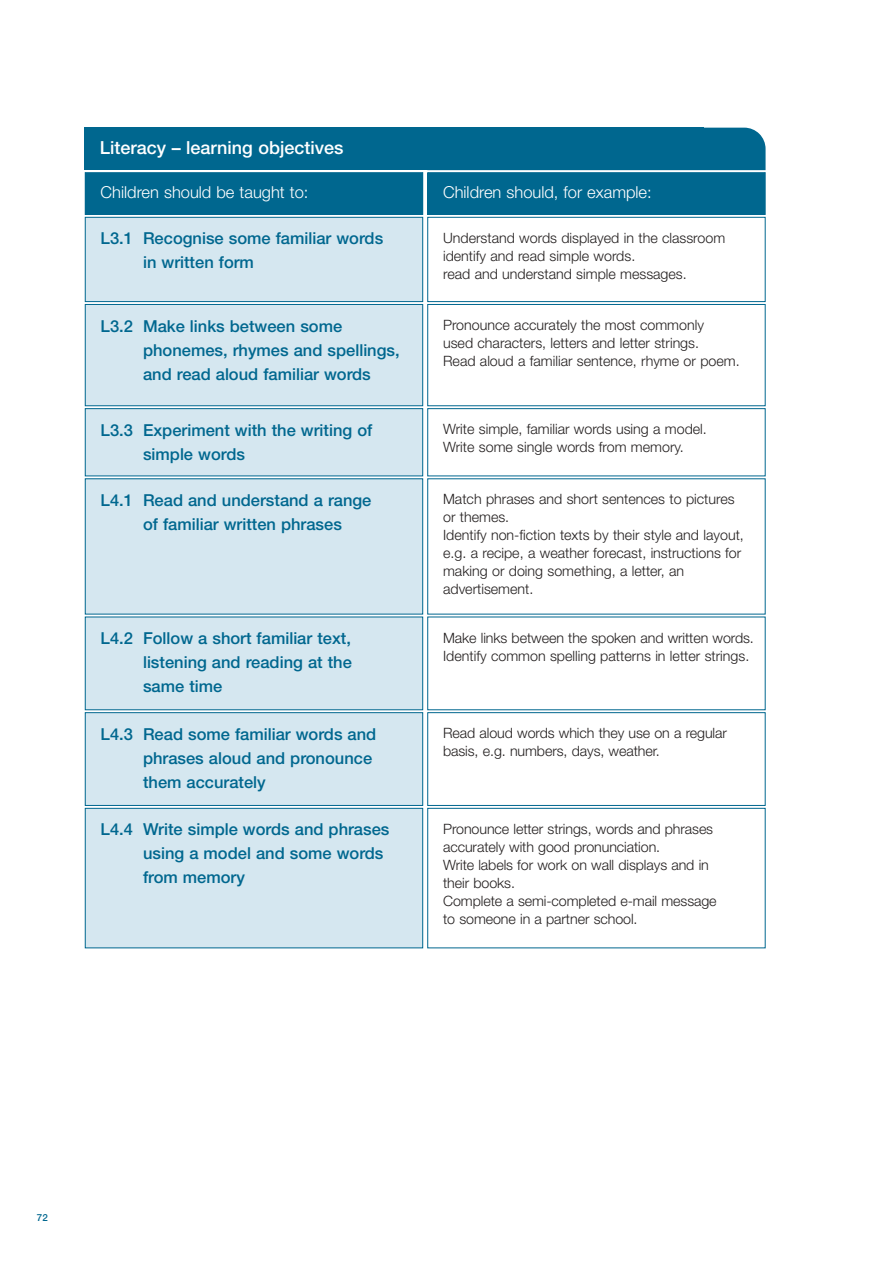
<style>
.page{position:relative;width:893px;height:1263px;background:#fff}
.page>*{position:absolute;margin:0;border:0;box-sizing:border-box;transform-origin:0 0}
.t1{font:500 18px "Helvetica Neue";color:#fff}
.t2{font:500 16.5px/24px "Helvetica Neue";color:#00678f}
.t3{font:300 16.5px "Helvetica Neue";color:#fff}
.t4{font:300 14.25px/18px "Helvetica Neue";color:#231f1f}
.t5{font:500 9.75px "Helvetica Neue";color:#00678f}
</style>
<div class="page">
<div style="left:703px;top:128px;width:62px;height:42px;background:#00678f"></div>
<div style="left:85px;top:173px;width:337px;height:41px;background:#00678f"></div>
<div style="left:85px;top:172px;width:338px;height:43px;border:1px solid #00678f"></div>
<div style="left:427px;top:173px;width:338px;height:41px;background:#00678f"></div>
<div style="left:427px;top:172px;width:338px;height:43px;border:1px solid #00678f"></div>
<div style="left:85px;top:217px;width:337px;height:85px;background:#d5e7f0"></div>
<div style="left:85px;top:217px;width:338px;height:85px;border:1px solid #00678f"></div>
<div style="left:427px;top:217px;width:338px;height:85px;border:1px solid #00678f"></div>
<div style="left:85px;top:304px;width:337px;height:102px;background:#d5e7f0"></div>
<div style="left:85px;top:304px;width:338px;height:102px;border:1px solid #00678f"></div>
<div style="left:427px;top:304px;width:338px;height:102px;border:1px solid #00678f"></div>
<div style="left:85px;top:409px;width:337px;height:67px;background:#d5e7f0"></div>
<div style="left:85px;top:408px;width:338px;height:68px;border:1px solid #00678f"></div>
<div style="left:427px;top:408px;width:338px;height:68px;border:1px solid #00678f"></div>
<div style="left:85px;top:479px;width:337px;height:135px;background:#d5e7f0"></div>
<div style="left:85px;top:617px;width:337px;height:93px;background:#d5e7f0"></div>
<div style="left:85px;top:713px;width:337px;height:92px;background:#d5e7f0"></div>
<div style="left:85px;top:712px;width:338px;height:94px;border:1px solid #00678f"></div>
<div style="left:427px;top:712px;width:338px;height:94px;border:1px solid #00678f"></div>
<div style="left:85px;top:808px;width:337px;height:140px;background:#d5e7f0"></div>
<div style="left:85px;top:808px;width:338px;height:140px;border:1px solid #00678f"></div>
<div style="left:427px;top:808px;width:338px;height:140px;border:1px solid #00678f"></div>
<div style="left:85px;top:128px;width:618px;height:42px;background:#00678f"></div>
<p class="t1" style="left:100px;top:141px;width:245px">Literacy – learning objectives</p>
<p class="t3" style="left:101px;top:186px;width:209px">Children should be taught to:</p>
<p class="t3" style="left:443px;top:186px;width:210px">Children should, for example:</p>
<p class="t2" style="left:143px;top:228px;width:242px;text-indent:-42px">L3.1 Recognise some familiar words in written form</p>
<p class="t4" style="left:443px;top:230px;width:283px">Understand words displayed in the classroom identify and read simple words.<br>read and understand simple messages.</p>
<p class="t2" style="left:143px;top:315px;width:258px;text-indent:-42px">L3.2 Make links between some phonemes, rhymes and spellings, and read aloud familiar words</p>
<p class="t4" style="left:443px;top:317px;width:298px">Pronounce accurately the most commonly<br>used characters, letters and letter strings.<br>Read aloud a familiar sentence, rhyme or poem.</p>
<p class="t2" style="left:143px;top:419px;width:231px;text-indent:-42px">L3.3 Experiment with the writing of simple words</p>
<p class="t4" style="left:443px;top:421px;width:265px">Write simple, familiar words using a model.<br>Write some single words from memory.</p>
<p class="t2" style="left:143px;top:490px;width:230px;text-indent:-42px">L4.1 Read and understand a range of familiar written phrases</p>
<p class="t4" style="left:443px;top:492px;width:302px">Match phrases and short sentences to pictures or themes.<br>Identify non-fiction texts by their style and layout, e.g. a recipe, a weather forecast, instructions for making or doing something, a letter, an advertisement.</p>
<p class="t2" style="left:143px;top:628px;width:210px;text-align:justify;text-indent:-42px">L4.2 Follow a short familiar text, listening and reading at the same time</p>
<p class="t2" style="left:143px;top:724px;width:235px;text-indent:-42px">L4.3 Read some familiar words and phrases aloud and pronounce them accurately</p>
<p class="t4" style="left:443px;top:630px;width:312px">Make links between the spoken and written words.<br>Identify common spelling patterns in letter strings.</p>
<p class="t4" style="left:443px;top:725px;width:285px">Read aloud words which they use on a regular basis, e.g. numbers, days, weather.</p>
<p class="t2" style="left:143px;top:819px;width:248px;text-indent:-42px">L4.4 Write simple words and phrases using a model and some words from memory</p>
<p class="t4" style="left:443px;top:821px;width:275px">Pronounce letter strings, words and phrases accurately with good pronunciation.<br>Write labels for work on wall displays and in their books.<br>Complete a semi-completed e-mail message to someone in a partner school.</p>
<p class="t5" style="left:37px;top:1214px;width:12px">72</p>
</div>
